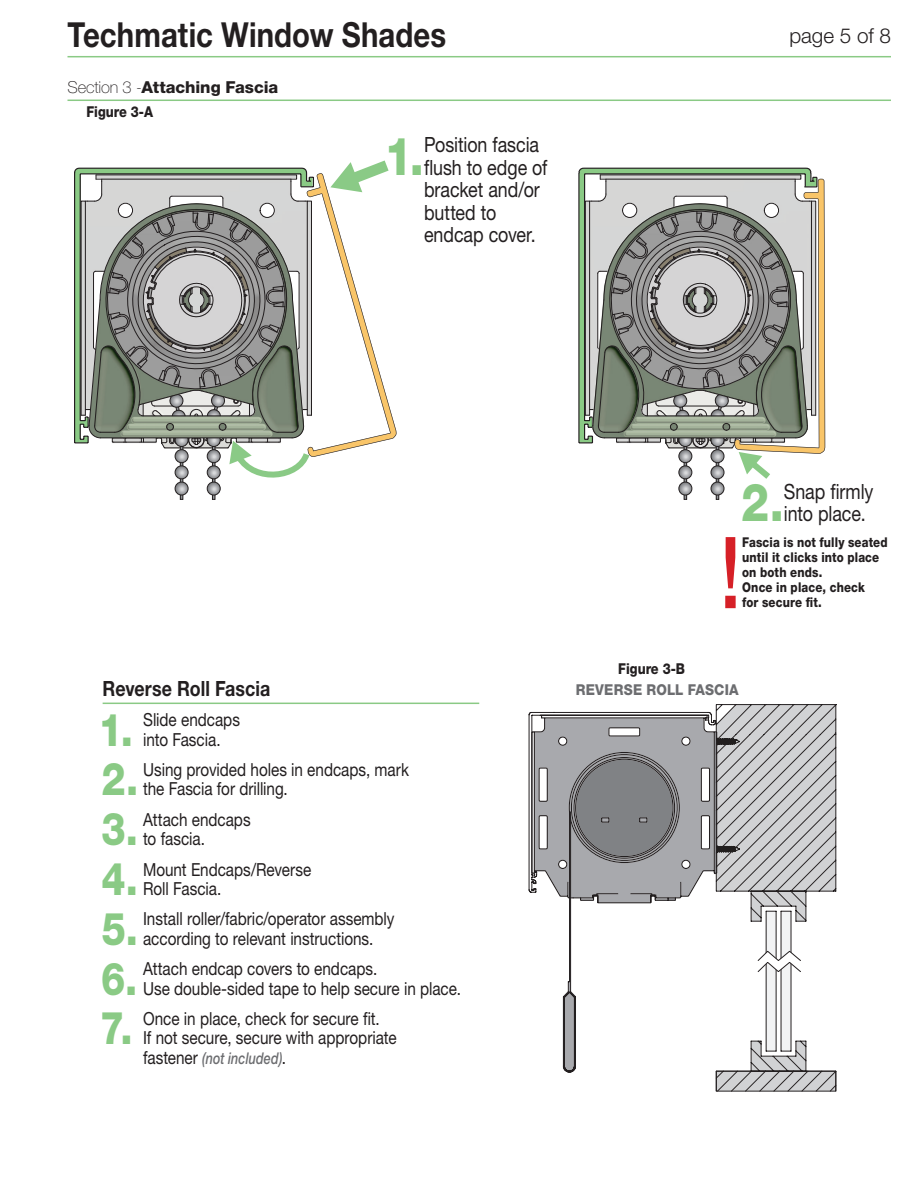
<style>
.page{position:relative;width:918px;height:1188px;background:#fff}
.page>*{position:absolute;margin:0;border:0;box-sizing:border-box;transform-origin:0 0}
.t1{font:500 99.6px "Helvetica Neue LT Std";color:#d62027;scale:.78 1}
.Illustration_Big_Num{font:800 52.5px "Helvetica Neue LT Std";color:#8aca85;scale:.85 1}
.Illustration_Big_Num-2{font:800 45.3px "Helvetica Neue LT Std";color:#8aca85;scale:.85 1}
.t2{font:700 34.5px "Helvetica Neue LT Std";letter-spacing:.005em;color:#231f20;scale:.85 1}
.Illustration_Big_Num-3{font:21px/22.5px "Helvetica Neue LT Std";letter-spacing:-.005em;color:#231f20;scale:.85 1}
.Illustration_Subhead{font:700 21px "Helvetica Neue LT Std";letter-spacing:.005em;color:#231f20;scale:.85 1}
.t3{font:300 20.7px "Helvetica Neue LT Std";letter-spacing:-.005em;color:#231f20}
.Illustration_Big_Num-4{font:18px/19.5px "Helvetica Neue LT Std";letter-spacing:-.005em;color:#231f20;scale:.85 1}
.Instructions_Section{font:800 16.5px "Helvetica Neue LT Std";letter-spacing:-.005em;color:#231f20}
.Illustration_Big_Num-5{font:italic 500 16.2px "Helvetica Neue LT Std";letter-spacing:.005em;color:#6c6d70;scale:.78 1}
.Figure{font:800 15px "Helvetica Neue LT Std";color:#231f20;scale:.85 1}
.Caption_Header{font:800 15px "Helvetica Neue LT Std";letter-spacing:.015em;color:#6c6d70;scale:.9 1}
.Illustration_Big_Num-6{font:800 13.5px/15px "Helvetica Neue LT Std";letter-spacing:.015em;color:#231f20;scale:.85 1}
.s1{font-weight:100}
.s2{font-weight:400;font-style:normal;font-size:18px;color:#231f20}
</style>
<div class="page">
<hr style="left:103px;top:703px;width:376px;height:1px;background:#8aca85">
<hr style="left:68px;top:100px;width:823px;height:1px;background:#8aca85">
<svg style="left:528px;top:705px;width:308px;height:387px"></svg>
<svg style="left:74px;top:167px;width:7px;height:277px;background:#689064"></svg>
<svg style="left:81px;top:160px;width:316px;height:340px"></svg>
<svg style="left:578px;top:167px;width:234px;height:277px;background:#73976f"></svg>
<svg style="left:585px;top:175px;width:240px;height:325px"></svg>
<hr style="left:68px;top:56px;width:823px;height:1px;background:#8aca85">
<h3 class="t2" style="left:68px;top:13px;width:447px">Techmatic Window Shades</h3>
<p class="t3" style="left:790px;top:23px;width:103px">page 5 of 8</p>
<p class="Instructions_Section" style="left:68px;top:77px;width:212px"><span class="s1">Section 3 -</span>Attaching Fascia</p>
<p class="Figure" style="left:86px;top:103px;width:80px">Figure 3-A</p>
<p class="Illustration_Big_Num" style="left:384px;top:125px;width:48px">1.</p>
<p class="Illustration_Big_Num-3" style="left:424px;top:133px;width:147px">Position fascia flush to edge of bracket and/or butted to endcap cover.</p>
<p class="Illustration_Subhead" style="left:103px;top:675px;width:199px">Reverse Roll Fascia</p>
<p class="Illustration_Big_Num-2" style="left:99px;top:703px;width:42px">1.</p>
<p class="Illustration_Big_Num-4" style="left:143px;top:710px;width:115px">Slide endcaps into Fascia.</p>
<p class="Illustration_Big_Num-2" style="left:101px;top:752px;width:45px">2.</p>
<p class="Illustration_Big_Num-4" style="left:143px;top:760px;width:314px">Using provided holes in endcaps, mark the Fascia for drilling.</p>
<p class="Illustration_Big_Num-2" style="left:102px;top:802px;width:44px">3.</p>
<p class="Illustration_Big_Num-4" style="left:143px;top:809px;width:128px">Attach endcaps to fascia.</p>
<p class="Illustration_Big_Num-2" style="left:101px;top:852px;width:44px">4.</p>
<p class="Illustration_Big_Num-4" style="left:143px;top:859px;width:199px">Mount Endcaps/Reverse<br>Roll Fascia.</p>
<p class="Illustration_Big_Num-2" style="left:102px;top:902px;width:44px">5.</p>
<p class="Illustration_Big_Num-4" style="left:143px;top:909px;width:297px">Install roller/fabric/operator assembly according to relevant instructions.</p>
<p class="Illustration_Big_Num-2" style="left:101px;top:952px;width:44px">6.</p>
<p class="Illustration_Big_Num-4" style="left:143px;top:959px;width:376px">Attach endcap covers to endcaps.<br>Use double-sided tape to help secure in place.</p>
<p class="Illustration_Big_Num-2" style="left:100px;top:1001px;width:40px">7.</p>
<p class="Illustration_Big_Num-4" style="left:143px;top:1009px;width:300px">Once in place, check for secure fit.<br>If not secure, secure with appropriate</p>
<p class="Illustration_Big_Num-5" style="left:143px;top:1049px;width:185px"><span class="s2">fastener</span> (not included)<span class="s2">.</span></p>
<p class="Figure" style="left:618px;top:660px;width:80px">Figure 3-B</p>
<p class="Illustration_Big_Num" style="left:741px;top:471px;width:52px">2.</p>
<p class="Illustration_Big_Num-3" style="left:784px;top:480px;width:107px">Snap firmly into place.</p>
<p class="Illustration_Big_Num-6" style="left:742px;top:535px;width:173px">Fascia is not fully seated until it clicks into place on both ends.<br>Once in place, check</p>
<p class="t1" style="left:720px;top:513px;width:29px">!</p>
<p class="Illustration_Big_Num-6" style="left:742px;top:595px;width:95px">for secure fit.</p>
<p class="Caption_Header" style="left:576px;top:680px;width:183px">REVERSE ROLL FASCIA</p>
</div>
